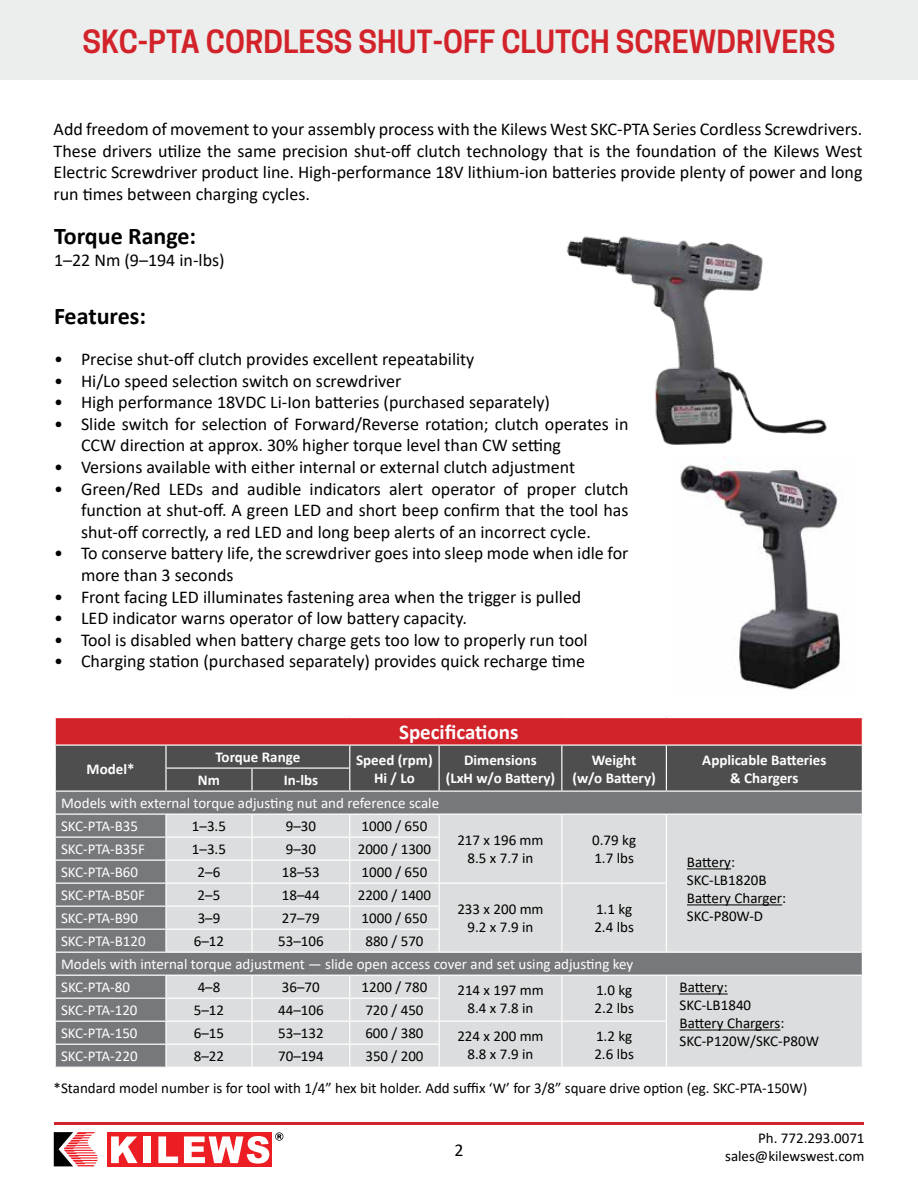
<style>
.page{position:relative;width:918px;height:1188px;background:#fff}
.page>*{position:absolute;margin:0;border:0;box-sizing:border-box;transform-origin:0 0}
.t1{font:600 30px "Cooper Hewitt";color:#d2232a}
.t2{font:700 24px "Calibri";color:#000}
.t3{font:700 21px "Calibri";color:#fff}
.t4{font:18px/21.6px "Calibri";color:#000;text-align:justify}
.t5{font:15px/18px "Calibri";color:#000}
.t6{font:15px/23px "Calibri";color:#fff}
.t7{font:700 15px/18px "Calibri";color:#fff;text-align:center}
</style>
<div class="page">
<svg style="left:54px;top:1132px;width:44px;height:34px"></svg>
<div style="left:107px;top:1132px;width:164px;height:34px;background:#ed1d24"></div>
<svg style="left:111px;top:1136px;width:26px;height:27px"></svg>
<div style="left:143px;top:1136px;width:7px;height:27px;background:#fff"></div>
<svg style="left:158px;top:1136px;width:20px;height:27px"></svg>
<svg style="left:184px;top:1136px;width:85px;height:28px"></svg>
<svg style="left:275px;top:1132px;width:8px;height:9px"></svg>
<hr style="left:54px;top:1122px;width:810px;height:3px;background:#d2232a">
<div style="left:0;top:0;width:918px;height:80px;background:#e6e7e8"></div>
<img style="left:566px;top:236px;width:261px;height:209px">
<img style="left:680px;top:456px;width:162px;height:234px">
<svg style="left:55px;top:718px;width:808px;height:349px;background:#b5a9ab"></svg>
<hr style="left:687px;top:868px;width:44px;height:1px;background:#000">
<hr style="left:687px;top:904px;width:95px;height:1px;background:#000">
<hr style="left:680px;top:994px;width:48px;height:1px;background:#000">
<hr style="left:680px;top:1030px;width:100px;height:1px;background:#000">
<h1 class="t1" style="left:83px;top:24px;width:754px">SKC-PTA CORDLESS SHUT-OFF CLUTCH SCREWDRIVERS</h1>
<p class="t4" style="left:54px;top:118px;width:810px">Add freedom of movement to your assembly process with the Kilews West SKC-PTA Series Cordless Screwdrivers.<br>These drivers utilize the same precision shut-off clutch technology that is the foundation of the Kilews West Electric Screwdriver product line. High-performance 18V lithium-ion batteries provide plenty of power and long run times between charging cycles.</p>
<h2 class="t2" style="left:54px;top:219px;width:144px">Torque Range:</h2>
<p class="t4" style="left:54px;top:249px;width:172px">1–22 Nm (9–194 in-lbs)</p>
<h2 class="t2" style="left:54px;top:299px;width:94px">Features:</h2>
<p class="t4" style="left:54px;top:348px;width:422px">• Precise shut-off clutch provides excellent repeatability</p>
<p class="t4" style="left:54px;top:369px;width:349px">• Hi/Lo speed selection switch on screwdriver</p>
<p class="t4" style="left:54px;top:391px;width:498px">• High performance 18VDC Li-Ion batteries (purchased separately)</p>
<p class="t4" style="left:81px;top:413px;width:549px;text-indent:-27px">• Slide switch for selection of Forward/Reverse rotation; clutch operates in<br>CCW direction at approx. 30% higher torque level than CW setting</p>
<p class="t4" style="left:54px;top:456px;width:523px">• Versions available with either internal or external clutch adjustment</p>
<p class="t4" style="left:81px;top:477px;width:549px;text-indent:-27px">• Green/Red LEDs and audible indicators alert operator of proper clutch function at shut-off. A green LED and short beep confirm that the tool has shut-off correctly, a red LED and long beep alerts of an incorrect cycle.</p>
<p class="t4" style="left:81px;top:542px;width:549px;text-indent:-27px">• To conserve battery life, the screwdriver goes into sleep mode when idle for more than 3 seconds</p>
<p class="t4" style="left:54px;top:585px;width:529px">• Front facing LED illuminates fastening area when the trigger is pulled</p>
<p class="t4" style="left:54px;top:607px;width:415px">• LED indicator warns operator of low battery capacity.</p>
<p class="t4" style="left:54px;top:629px;width:535px">• Tool is disabled when battery charge gets too low to properly run tool</p>
<p class="t4" style="left:54px;top:650px;width:533px">• Charging station (purchased separately) provides quick recharge time</p>
<p class="t3" style="left:399px;top:717px;width:121px">Specifications</p>
<p class="t7" style="left:215px;top:748px;width:86px">Torque Range</p>
<p class="t7" style="left:356px;top:751px;width:78px">Speed (rpm)<br>Hi / Lo</p>
<p class="t7" style="left:446px;top:751px;width:111px">Dimensions<br>(LxH w/o Battery)</p>
<p class="t7" style="left:572px;top:751px;width:85px">Weight<br>(w/o Battery)</p>
<p class="t7" style="left:702px;top:751px;width:126px">Applicable Batteries</p>
<p class="t7" style="left:87px;top:760px;width:49px">Model*</p>
<p class="t7" style="left:198px;top:771px;width:24px">Nm</p>
<p class="t7" style="left:284px;top:771px;width:36px">In-lbs</p>
<p class="t7" style="left:730px;top:769px;width:70px">&amp; Chargers</p>
<p class="t6" style="left:61px;top:791px;width:380px">Models with external torque adjusting nut and reference scale<br>SKC-PTA-B35</p>
<p class="t5" style="left:192px;top:817px;width:36px">1–3.5</p>
<p class="t5" style="left:286px;top:817px;width:32px">9–30</p>
<p class="t5" style="left:362px;top:817px;width:67px">1000 / 650</p>
<p class="t5" style="left:457px;top:831px;width:88px;text-align:center">217 x 196 mm<br>8.5 x 7.7 in</p>
<p class="t5" style="left:592px;top:831px;width:45px">0.79 kg<br>1.7 lbs</p>
<p class="t6" style="left:61px;top:837px;width:85px">SKC-PTA-B35F</p>
<p class="t5" style="left:192px;top:840px;width:36px">1–3.5</p>
<p class="t5" style="left:286px;top:840px;width:32px">9–30</p>
<p class="t5" style="left:358px;top:840px;width:75px">2000 / 1300</p>
<p class="t6" style="left:61px;top:860px;width:79px">SKC-PTA-B60</p>
<p class="t5" style="left:198px;top:863px;width:24px">2–6</p>
<p class="t5" style="left:282px;top:863px;width:39px">18–53</p>
<p class="t5" style="left:362px;top:863px;width:67px">1000 / 650</p>
<p class="t6" style="left:61px;top:883px;width:85px">SKC-PTA-B50F</p>
<p class="t5" style="left:198px;top:886px;width:24px">2–5</p>
<p class="t5" style="left:282px;top:886px;width:39px">18–44</p>
<p class="t5" style="left:358px;top:886px;width:75px">2200 / 1400</p>
<p class="t5" style="left:687px;top:853px;width:101px">Battery:<br>SKC-LB1820B<br>Battery Charger:<br>SKC-P80W-D</p>
<p class="t5" style="left:457px;top:900px;width:88px;text-align:center">233 x 200 mm<br>9.2 x 7.9 in</p>
<p class="t5" style="left:594px;top:900px;width:41px">1.1 kg<br>2.4 lbs</p>
<p class="t6" style="left:61px;top:906px;width:79px">SKC-PTA-B90</p>
<p class="t5" style="left:198px;top:909px;width:24px">3–9</p>
<p class="t5" style="left:282px;top:909px;width:39px">27–79</p>
<p class="t5" style="left:362px;top:909px;width:67px">1000 / 650</p>
<p class="t6" style="left:61px;top:929px;width:86px">SKC-PTA-B120</p>
<p class="t5" style="left:194px;top:932px;width:32px">6–12</p>
<p class="t5" style="left:278px;top:932px;width:47px">53–106</p>
<p class="t5" style="left:365px;top:932px;width:60px">880 / 570</p>
<p class="t6" style="left:61px;top:952px;width:574px">Models with internal torque adjustment — slide open access cover and set using adjusting key<br>SKC-PTA-80</p>
<p class="t5" style="left:198px;top:978px;width:24px">4–8</p>
<p class="t5" style="left:282px;top:978px;width:39px">36–70</p>
<p class="t5" style="left:362px;top:978px;width:67px">1200 / 780</p>
<p class="t5" style="left:457px;top:980px;width:88px;text-align:center">214 x 197 mm<br>8.4 x 7.8 in</p>
<p class="t5" style="left:594px;top:980px;width:41px">1.0 kg<br>2.2 lbs</p>
<p class="t5" style="left:680px;top:978px;width:141px">Battery:<br>SKC-LB1840<br>Battery Chargers:<br>SKC-P120W/SKC-P80W</p>
<p class="t6" style="left:61px;top:998px;width:78px">SKC-PTA-120</p>
<p class="t5" style="left:194px;top:1001px;width:32px">5–12</p>
<p class="t5" style="left:278px;top:1001px;width:47px">44–106</p>
<p class="t5" style="left:365px;top:1001px;width:60px">720 / 450</p>
<p class="t6" style="left:61px;top:1021px;width:78px">SKC-PTA-150</p>
<p class="t5" style="left:194px;top:1024px;width:32px">6–15</p>
<p class="t5" style="left:278px;top:1024px;width:47px">53–132</p>
<p class="t5" style="left:365px;top:1024px;width:60px">600 / 380</p>
<p class="t5" style="left:457px;top:1026px;width:88px;text-align:center">224 x 200 mm<br>8.8 x 7.9 in</p>
<p class="t5" style="left:596px;top:1026px;width:38px">1.2 kg</p>
<p class="t6" style="left:61px;top:1045px;width:78px">SKC-PTA-220</p>
<p class="t5" style="left:194px;top:1047px;width:32px">8–22</p>
<p class="t5" style="left:278px;top:1047px;width:47px">70–194</p>
<p class="t5" style="left:365px;top:1047px;width:60px">350 / 200</p>
<p class="t5" style="left:594px;top:1044px;width:41px">2.6 lbs</p>
<p class="t5" style="left:54px;top:1079px;width:755px">*Standard model number is for tool with 1/4” hex bit holder. Add suffix ‘W’ for 3/8” square drive option (eg. SKC-PTA-150W)</p>
<p class="t4" style="left:455px;top:1139px;width:11px">2</p>
<p class="t5" style="left:725px;top:1129px;width:141px;text-align:right">Ph. 772.293.0071 sales@kilewswest.com</p>
</div>
